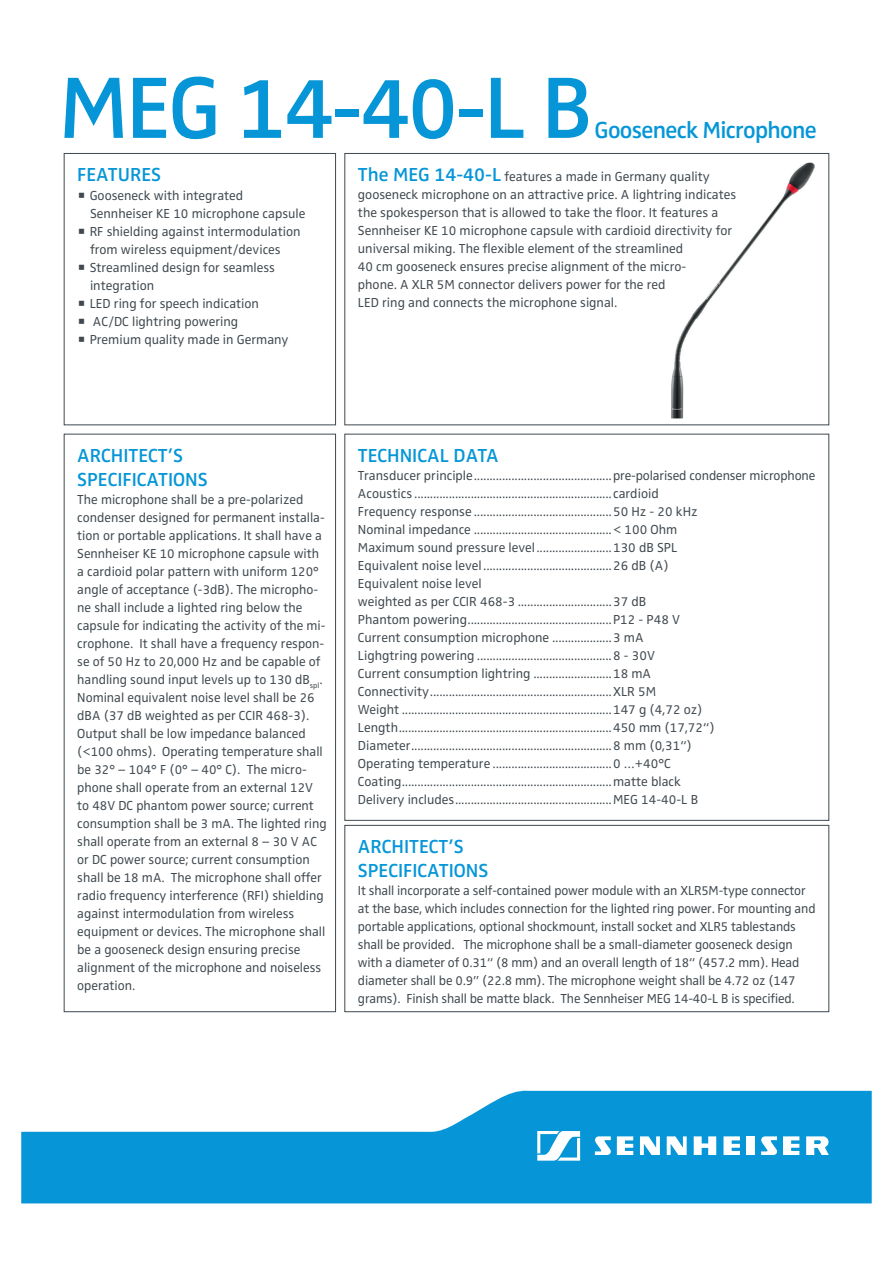
<style>
.page{position:relative;width:893px;height:1263px;background:#fff}
.page>*{position:absolute;margin:0;border:0;box-sizing:border-box;transform-origin:0 0}
.t1{font:600 90px "Sennheiser";letter-spacing:-.03em;color:#0696d7}
.t2{font:600 24px "Sennheiser";letter-spacing:-.03em;color:#0696d7}
.t3{font:600 19.5px/23.4px "Sennheiser";color:#0696d7}
.t4{font:13.5px/18px "Sennheiser";color:#40494f}
.s1{font-weight:600;font-size:19.5px;color:#0696d7}
.s2{font-family:"Frutiger Schulbuch";font-weight:400}
</style>
<div class="page">
<svg style="left:21px;top:1090px;width:851px;height:113px;fill:#0696d7"></svg>
<svg style="left:537px;top:1131px;width:43px;height:30px"></svg>
<svg style="left:617px;top:1136px;width:16px;height:19px"></svg>
<svg style="left:640px;top:1136px;width:20px;height:19px"></svg>
<svg style="left:694px;top:1136px;width:22px;height:19px"></svg>
<svg style="left:806px;top:1136px;width:23px;height:19px"></svg>
<svg style="left:667px;top:1136px;width:20px;height:19px"></svg>
<svg style="left:783px;top:1136px;width:16px;height:19px"></svg>
<div style="left:746px;top:1136px;width:9px;height:19px;background:#fff"></div>
<svg style="left:723px;top:1136px;width:17px;height:19px"></svg>
<svg style="left:595px;top:1136px;width:16px;height:19px"></svg>
<svg style="left:761px;top:1136px;width:16px;height:19px"></svg>
<div style="left:64px;top:153px;width:272px;height:272px;border:1px solid #40494f"></div>
<div style="left:64px;top:434px;width:272px;height:578px;border:1px solid #40494f"></div>
<div style="left:344px;top:153px;width:485px;height:272px;border:1px solid #40494f"></div>
<img style="left:671px;top:163px;width:144px;height:255px">
<div style="left:344px;top:825px;width:485px;height:187px;border:1px solid #40494f"></div>
<h1 class="t1" style="left:58px;top:56px;width:535px">MEG 14-40-L B</h1>
<h2 class="t2" style="left:594px;top:116px;width:224px">Gooseneck Microphone</h2>
<h3 class="t3" style="left:77px;top:163px;width:85px">FEATURES</h3>
<p class="t4" style="left:90px;top:186px;width:217px">Gooseneck with integrated<br>Sennheiser KE 10 microphone capsule<br>RF shielding against intermodulation from wireless equipment/devices<br>Streamlined design for seamless integration<br>LED ring for speech indication<br>AC/DC lightring powering<br>Premium quality made in Germany</p>
<p class="t4" style="left:358px;top:168px;width:380px"><span class="s1">The MEG 14-40-L</span> features a made in Germany quality gooseneck microphone on an attractive price. A lightring indicates the spokesperson that is allowed to take the floor. It features a Sennheiser KE 10 microphone capsule with cardioid directivity for universal miking. The flexible element of the streamlined<br>40 cm gooseneck ensures precise alignment of the micro-<br>phone. A XLR 5M connector delivers power for the red<br>LED ring and connects the microphone signal.</p>
<h3 class="t3" style="left:77px;top:444px;width:132px">ARCHITECT<span class="s2">’</span>S<br>SPECIFICATIONS</h3>
<p class="t4" style="left:77px;top:490px;width:251px">The microphone shall be a pre-polarized condenser designed for permanent installa&shy;tion or portable applications. It shall have a Sennheiser KE 10 microphone capsule with a cardioid polar pattern with uniform 120° angle of acceptance (-3dB). The micropho&shy;ne shall include a lighted ring below the capsule for indicating the activity of the mi&shy;crophone. It shall have a frequency respon&shy;se of 50 Hz to 20,000 Hz and be capable of handling sound input levels up to 130 dB<sub>spl</sub>.<br>Nominal equivalent noise level shall be 26 dBA (37 dB weighted as per CCIR 468-3).<br>Output shall be low impedance balanced (&lt;100 ohms). Operating temperature shall be 32° – 104° F (0° – 40° C). The micro&shy;phone shall operate from an external 12V to 48V DC phantom power source; current consumption shall be 3 mA. The lighted ring shall operate from an external 8 – 30 V AC or DC power source; current consumption shall be 18 mA. The microphone shall offer radio frequency interference (RFI) shielding against intermodulation from wireless equipment or devices. The microphone shall be a gooseneck design ensuring precise alignment of the microphone and noiseless operation.</p>
<h3 class="t3" style="left:358px;top:444px;width:142px">TECHNICAL DATA</h3>
<p class="t4" style="left:358px;top:467px;width:459px">Transducer principle............................................pre-polarised condenser microphone Acoustics ...............................................................cardioid<br>Frequency response ............................................50 Hz - 20 kHz<br>Nominal impedance ............................................&lt; 100 Ohm<br>Maximum sound pressure level........................130 dB SPL<br>Equivalent noise level.........................................26 dB (A)<br>Equivalent noise level<br>weighted as per CCIR 468-3 ..............................37 dB<br>Phantom powering..............................................P12 - P48 V<br>Current consumption microphone ...................3 mA<br>Lighgtring powering ...........................................8 - 30V<br>Current consumption lightring .........................18 mA Connectivity..........................................................XLR 5M<br>Weight ...................................................................147 g (4,72 oz)<br>Length....................................................................450 mm (17,72“)<br>Diameter................................................................8 mm (0,31“)<br>Operating temperature ......................................0 …+40°C Coating...................................................................matte black<br>Delivery includes..................................................MEG 14-40-L B</p>
<h3 class="t3" style="left:358px;top:835px;width:132px">ARCHITECT<span class="s2">’</span>S<br>SPECIFICATIONS</h3>
<p class="t4" style="left:358px;top:881px;width:459px">It shall incorporate a self-contained power module with an XLR5M-type connector at the base, which includes connection for the lighted ring power. For mounting and portable applications, optional shockmount, install socket and XLR5 tablestands shall be provided. The microphone shall be a small-diameter gooseneck design with a diameter of 0.31“ (8 mm) and an overall length of 18“ (457.2 mm). Head diameter shall be 0.9” (22.8 mm). The microphone weight shall be 4.72 oz (147 grams). Finish shall be matte black. The Sennheiser MEG 14-40-L B is specified.</p>
</div>
